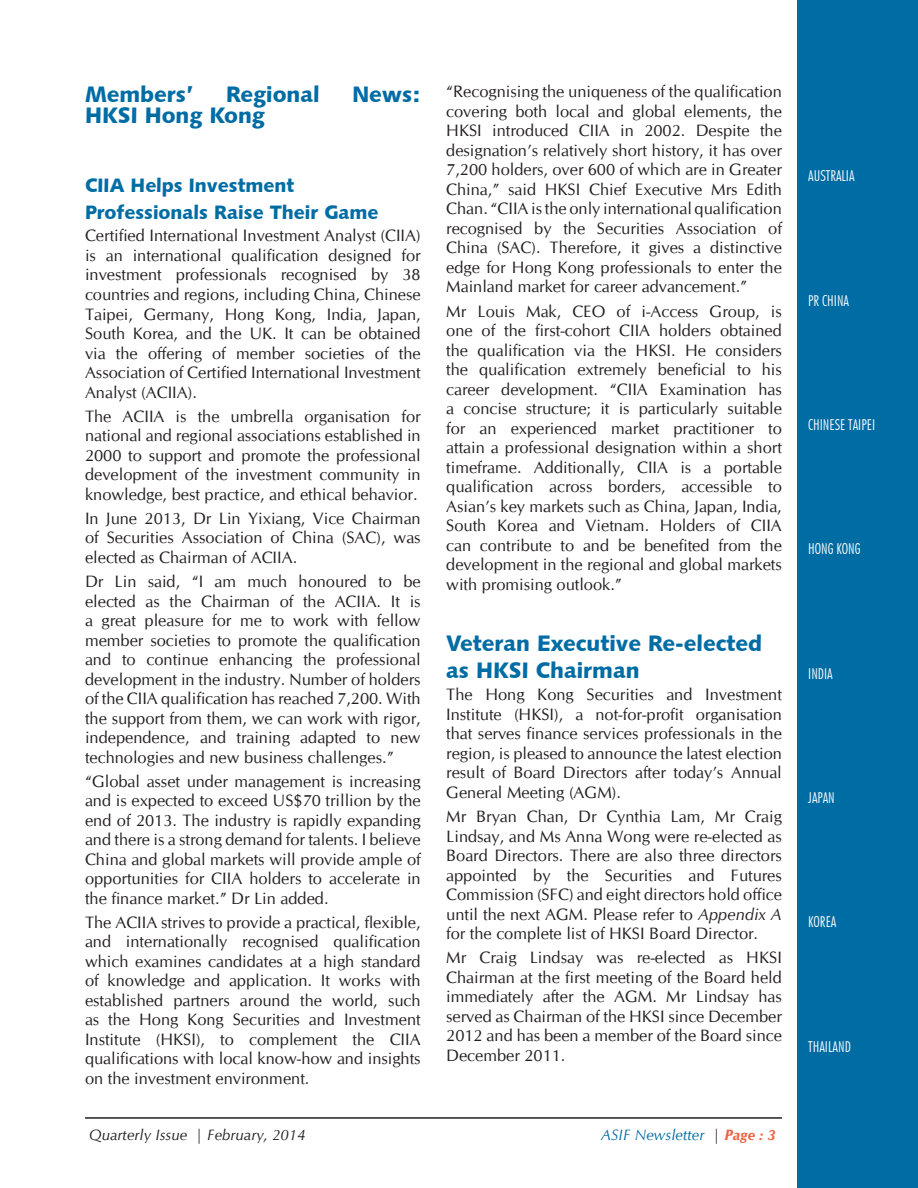
<style>
.page{position:relative;width:918px;height:1188px;background:#fff}
.page>*{position:absolute;margin:0;border:0;box-sizing:border-box;transform-origin:0 0}
.sub_head_01{font:22.5px/27px "Humanist 531 BT Black A";color:#006ca4}
.body_text{font:22.5px "Humanist 531 BT Black A";color:#006ca4}
.sub_head_01-2{font:19.5px/27px "Humanist 531 BT Black A";color:#006ca4}
.body_text-2{font:16.5px/19.5px "CG Omega";color:#231f20;text-align:justify}
.t1{font:300 condensed 15px "Futura BT";color:#fff}
.t2{font:italic 15px "Cg Omega";color:#231f20}
.t3{font:italic 15px "Cg Omega";color:#006ca4}
.s1{font-family:"Cg Omega";font-style:italic}
.s2{color:#231f20}
.s3{font-weight:700;color:#f16345}
</style>
<div class="page">
<div style="left:798px;top:0;width:120px;height:1188px;background:#006ca4"></div>
<hr style="left:85px;top:1117px;width:697px;height:2px;background:#231f20">
<p class="body_text" style="left:85px;top:80px;width:110px">Members’</p>
<p class="body_text" style="left:226px;top:80px;width:95px">Regional</p>
<p class="body_text" style="left:352px;top:80px;width:70px">News:</p>
<p class="body_text" style="left:85px;top:101px;width:182px">HKSI Hong Kong</p>
<p class="sub_head_01-2" style="left:85px;top:172px;width:295px">CIIA Helps Investment<br>Professionals Raise Their Game</p>
<p class="body_text-2" style="left:85px;top:226px;width:337px">Certified International Investment Analyst (CIIA) is an international qualification designed for investment professionals recognised by 38 countries and regions, including China, Chinese Taipei, Germany, Hong Kong, India, Japan, South Korea, and the UK. It can be obtained via the offering of member societies of the Association of Certified International Investment Analyst (ACIIA).</p>
<p class="body_text-2" style="left:85px;top:407px;width:337px">The ACIIA is the umbrella organisation for national and regional associations established in 2000 to support and promote the professional development of the investment community in knowledge, best practice, and ethical behavior.</p>
<p class="body_text-2" style="left:85px;top:509px;width:337px">In June 2013, Dr Lin Yixiang, Vice Chairman of Securities Association of China (SAC), was elected as Chairman of ACIIA.</p>
<p class="body_text-2" style="left:85px;top:572px;width:337px">Dr Lin said, “I am much honoured to be elected as the Chairman of the ACIIA. It is a great pleasure for me to work with fellow member societies to promote the qualification and to continue enhancing the professional development in the industry. Number of holders of the CIIA qualification has reached 7,200. With the support from them, we can work with rigor, independence, and training adapted to new technologies and new business challenges.”</p>
<p class="body_text-2" style="left:85px;top:772px;width:337px">“Global asset under management is increasing and is expected to exceed US$70 trillion by the end of 2013. The industry is rapidly expanding and there is a strong demand for talents. I believe China and global markets will provide ample of opportunities for CIIA holders to accelerate in the finance market.” Dr Lin added.</p>
<p class="body_text-2" style="left:85px;top:913px;width:337px">The ACIIA strives to provide a practical, flexible, and internationally recognised qualification which examines candidates at a high standard of knowledge and application. It works with established partners around the world, such as the Hong Kong Securities and Investment Institute (HKSI), to complement the CIIA qualifications with local know-how and insights on the investment environment.</p>
<p class="body_text-2" style="left:446px;top:82px;width:337px">“Recognising the uniqueness of the qualification covering both local and global elements, the HKSI introduced CIIA in 2002. Despite the designation’s relatively short history, it has over 7,200 holders, over 600 of which are in Greater China,” said HKSI Chief Executive Mrs Edith Chan. “CIIA is the only international qualification recognised by the Securities Association of China (SAC). Therefore, it gives a distinctive edge for Hong Kong professionals to enter the Mainland market for career advancement.”</p>
<p class="body_text-2" style="left:446px;top:301px;width:337px">Mr Louis Mak, CEO of i-Access Group, is one of the first-cohort CIIA holders obtained the qualification via the HKSI. He considers the qualification extremely beneficial to his career development. “CIIA Examination has a concise structure; it is particularly suitable for an experienced market practitioner to attain a professional designation within a short timeframe. Additionally, CIIA is a portable qualification across borders, accessible to Asian’s key markets such as China, Japan, India, South Korea and Vietnam. Holders of CIIA can contribute to and be benefited from the development in the regional and global markets with promising outlook.”</p>
<p class="sub_head_01" style="left:446px;top:630px;width:317px">Veteran Executive Re-elected as HKSI Chairman</p>
<p class="body_text-2" style="left:446px;top:685px;width:337px">The Hong Kong Securities and Investment Institute (HKSI), a not-for-profit organisation that serves finance services professionals in the region, is pleased to announce the latest election result of Board Directors after today’s Annual General Meeting (AGM).</p>
<p class="body_text-2" style="left:446px;top:807px;width:337px">Mr Bryan Chan, Dr Cynthia Lam, Mr Craig Lindsay, and Ms Anna Wong were re-elected as Board Directors. There are also three directors appointed by the Securities and Futures Commission (SFC) and eight directors hold office until the next AGM. Please refer to <span class="s1">Appendix A </span>for the complete list of HKSI Board Director.</p>
<p class="body_text-2" style="left:446px;top:948px;width:337px">Mr Craig Lindsay was re-elected as HKSI Chairman at the first meeting of the Board held immediately after the AGM. Mr Lindsay has served as Chairman of the HKSI since December 2012 and has been a member of the Board since December 2011.</p>
<p class="t2" style="left:89px;top:1126px;width:218px">Quarterly Issue | February, 2014</p>
<p class="t3" style="left:601px;top:1126px;width:176px">ASIF Newsletter <span class="s2">|</span> <span class="s3">Page : 3</span></p>
<p class="t1" style="left:808px;top:167px;width:48px">AUSTRALIA</p>
<p class="t1" style="left:808px;top:291px;width:42px">PR CHINA</p>
<p class="t1" style="left:808px;top:416px;width:68px">CHINESE TAIPEI</p>
<p class="t1" style="left:808px;top:540px;width:54px">HONG KONG</p>
<p class="t1" style="left:808px;top:664px;width:26px">INDIA</p>
<p class="t1" style="left:808px;top:789px;width:28px">JAPAN</p>
<p class="t1" style="left:808px;top:913px;width:30px">KOREA</p>
<p class="t1" style="left:808px;top:1037px;width:44px">THAILAND</p>
</div>
